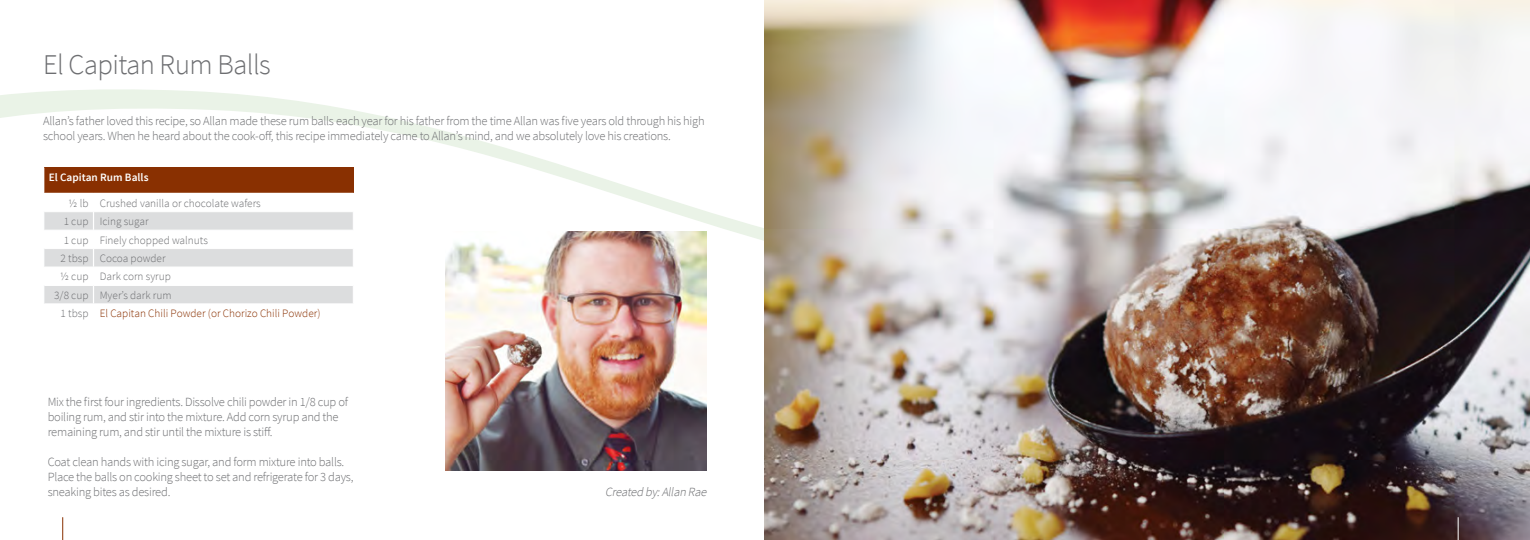
<style>
.page{position:relative;width:1530px;height:540px;background:#fff}
.page>*{position:absolute;margin:0;border:0;box-sizing:border-box;transform-origin:0 0}
.t1{font:300 28.62px "Source Sans Pro";letter-spacing:-.02em;color:#6d6e71}
.t2{font:300 12.5px/15px "Source Sans Pro";letter-spacing:-.02em;color:#6d6e71}
.t3{font:italic 300 12.5px "Source Sans Pro";color:#6d6e71}
.t4{font:300 11.25px "Source Sans Pro";color:#6d6e71}
.t5{font:300 11.25px "Source Sans Pro";color:#893001}
.t6{font:600 11.25px "Source Sans Pro";color:#fff}
.s1{color:#6d6e71}
</style>
<div class="page">
<svg style="left:0;top:82px;width:765px;height:214px"></svg>
<img style="left:445px;top:231px;width:262px;height:239px">
<svg style="left:43px;top:168px;width:311px;height:136px"></svg>
<img style="left:765px;top:0;width:765px;height:540px">
<svg style="left:63px;top:517px;width:1px;height:23px"></svg>
<svg style="left:1458px;top:517px;width:1px;height:23px"></svg>
<h1 class="t1" style="left:43px;top:48px;width:229px">El Capitan Rum Balls</h1>
<p class="t2" style="left:43px;top:113px;width:663px">Allan’s father loved this recipe, so Allan made these rum balls each year for his father from the time Allan was five years old through his high school years. When he heard about the cook-off, this recipe immediately came to Allan’s mind, and we absolutely love his creations.</p>
<p class="t6" style="left:49px;top:170px;width:101px">El Capitan Rum Balls</p>
<p class="t4" style="left:69px;top:196px;width:194px">½ lb Crushed vanilla or chocolate wafers</p>
<p class="t4" style="left:64px;top:215px;width:87px">1 cup Icing sugar</p>
<p class="t4" style="left:64px;top:233px;width:146px">1 cup Finely chopped walnuts</p>
<p class="t4" style="left:61px;top:251px;width:107px">2 tbsp Cocoa powder</p>
<p class="t4" style="left:60px;top:270px;width:112px">½ cup Dark corn syrup</p>
<p class="t4" style="left:54px;top:288px;width:119px">3/8 cup Myer’s dark rum</p>
<p class="t5" style="left:61px;top:307px;width:261px"><span class="s1">1 tbsp</span> El Capitan Chili Powder (or Chorizo Chili Powder)</p>
<p class="t2" style="left:48px;top:395px;width:302px">Mix the first four ingredients. Dissolve chili powder in 1/8 cup of boiling rum, and stir into the mixture. Add corn syrup and the remaining rum, and stir until the mixture is stiff.</p>
<p class="t2" style="left:48px;top:455px;width:307px">Coat clean hands with icing sugar, and form mixture into balls.<br>Place the balls on cooking sheet to set and refrigerate for 3 days, sneaking bites as desired.</p>
<p class="t3" style="left:605px;top:484px;width:106px">Created by:Allan Rae</p>
</div>
